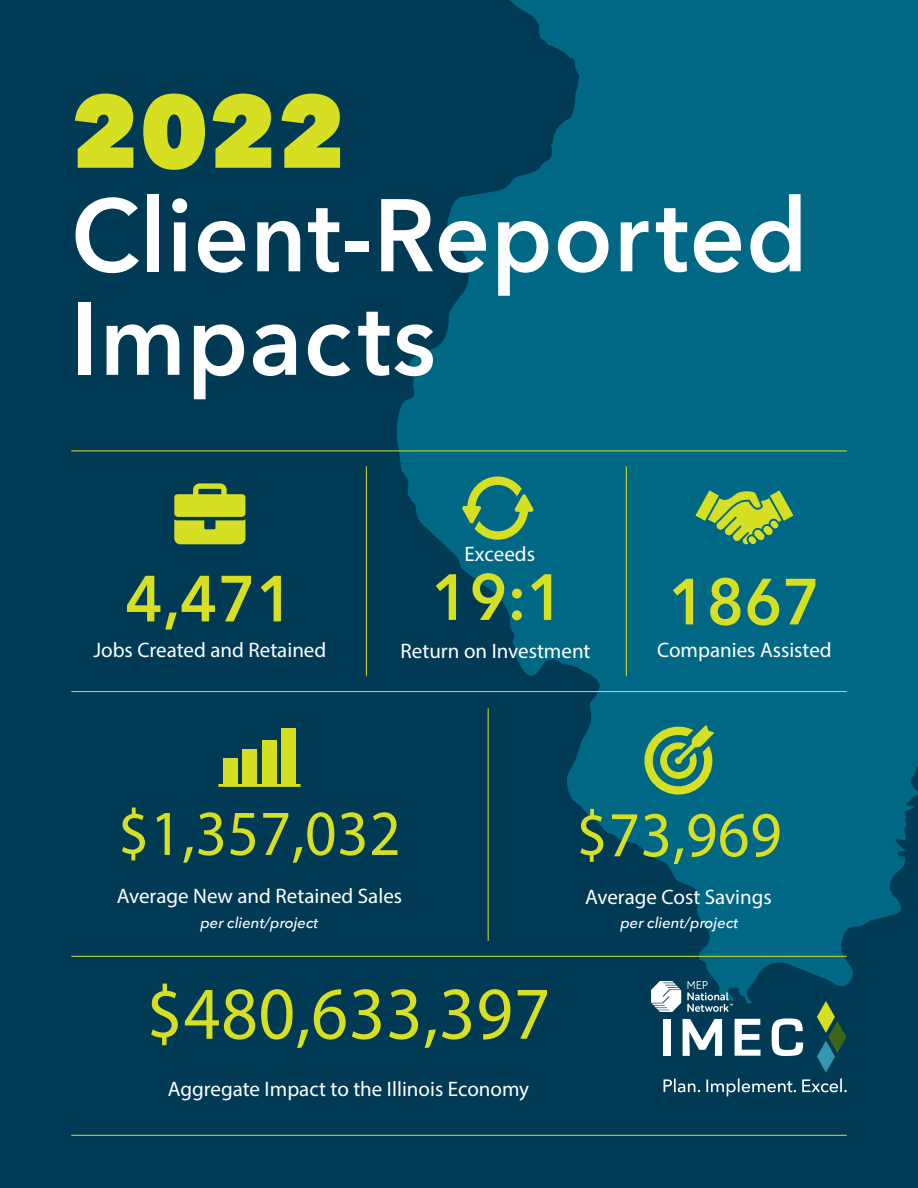
<style>
.page{position:relative;width:918px;height:1188px;background:#013a55}
.page>*{position:absolute;margin:0;border:0;box-sizing:border-box;transform-origin:0 0}
.t1{font:600 102px/103.5px "Avenir Next";letter-spacing:.01em;color:#fff;scale:.95 1}
.t2{font:75.15px "Myriad Pro";letter-spacing:.01em;color:#d6df21;scale:.95 1}
.t3{font:64.5px "Myriad Pro";letter-spacing:.01em;color:#d6df21;scale:.95 1}
.t4{font:600 64.5px "Avenir Next";letter-spacing:.01em;color:#d6df21;scale:.95 1}
.t5{font:21px "Myriad Pro";color:#fff}
.t6{font:italic 500 15px "Avenir Next";color:#fff}
.s1{font-weight:800;color:#d6df21}
</style>
<div class="page">
<svg style="left:397px;top:0;width:521px;height:1004px;fill:#006884"></svg>
<div style="left:884px;top:0;width:34px;height:192px;background:#006884"></div>
<div style="left:664px;top:1019px;width:7px;height:37px;background:#fff"></div>
<svg style="left:772px;top:1018px;width:31px;height:38px"></svg>
<svg style="left:683px;top:1019px;width:39px;height:37px"></svg>
<svg style="left:817px;top:1001px;width:29px;height:72px"></svg>
<svg style="left:735px;top:1019px;width:26px;height:37px"></svg>
<svg style="left:664px;top:1079px;width:183px;height:17px"></svg>
<svg style="left:174px;top:483px;width:71px;height:61px"></svg>
<svg style="left:644px;top:725px;width:70px;height:70px;background:#639f55"></svg>
<svg style="left:461px;top:475px;width:75px;height:66px;background:#408b66"></svg>
<hr style="left:218px;top:784px;width:83px;height:3px;background:#d6df21">
<div style="left:223px;top:758px;width:15px;height:27px;background:#d6df21"></div>
<div style="left:242px;top:749px;width:15px;height:36px;background:#d6df21"></div>
<div style="left:262px;top:740px;width:15px;height:45px;background:#d6df21"></div>
<div style="left:281px;top:728px;width:15px;height:57px;background:#d6df21"></div>
<hr style="left:71px;top:956px;width:776px;height:1px;background:#d6df21">
<hr style="left:71px;top:691px;width:776px;height:1px;background:#d6df21">
<hr style="left:71px;top:451px;width:776px;height:1px;background:#d6df21">
<hr style="left:71px;top:1135px;width:776px;height:1px;background:#d6df21">
<hr style="left:488px;top:708px;width:1px;height:233px;background:#d6df21">
<hr style="left:366px;top:466px;width:1px;height:210px;background:#d6df21">
<hr style="left:626px;top:466px;width:1px;height:210px;background:#d6df21">
<svg style="left:696px;top:491px;width:97px;height:53px;background:#74a84e"></svg>
<img style="left:652px;top:982px;width:80px;height:29px">
<p class="t1" style="left:71px;top:80px;width:777px"><span class="s1">2022<br></span>Client-Reported<br>Impacts</p>
<p class="t5" style="left:464px;top:541px;width:72px">Exceeds</p>
<p class="t4" style="left:432px;top:558px;width:141px">19:1</p>
<p class="t4" style="left:669px;top:563px;width:161px">1867</p>
<p class="t5" style="left:657px;top:637px;width:176px">Companies Assisted</p>
<p class="t4" style="left:126px;top:560px;width:178px">4,471</p>
<p class="t5" style="left:93px;top:637px;width:234px">Jobs Created and Retained</p>
<p class="t5" style="left:401px;top:638px;width:191px">Return on Investment</p>
<p class="t3" style="left:118px;top:794px;width:299px">$1,357,032</p>
<p class="t5" style="left:117px;top:883px;width:287px">Average New and Retained Sales</p>
<p class="t6" style="left:200px;top:913px;width:119px">per client/project</p>
<p class="t2" style="left:146px;top:967px;width:427px">$480,633,397</p>
<p class="t5" style="left:168px;top:1076px;width:363px">Aggregate Impact to the Illinois Economy</p>
<p class="t3" style="left:576px;top:795px;width:218px">$73,969</p>
<p class="t5" style="left:585px;top:884px;width:188px">Average Cost Savings</p>
<p class="t6" style="left:620px;top:914px;width:119px">per client/project</p>
</div>
